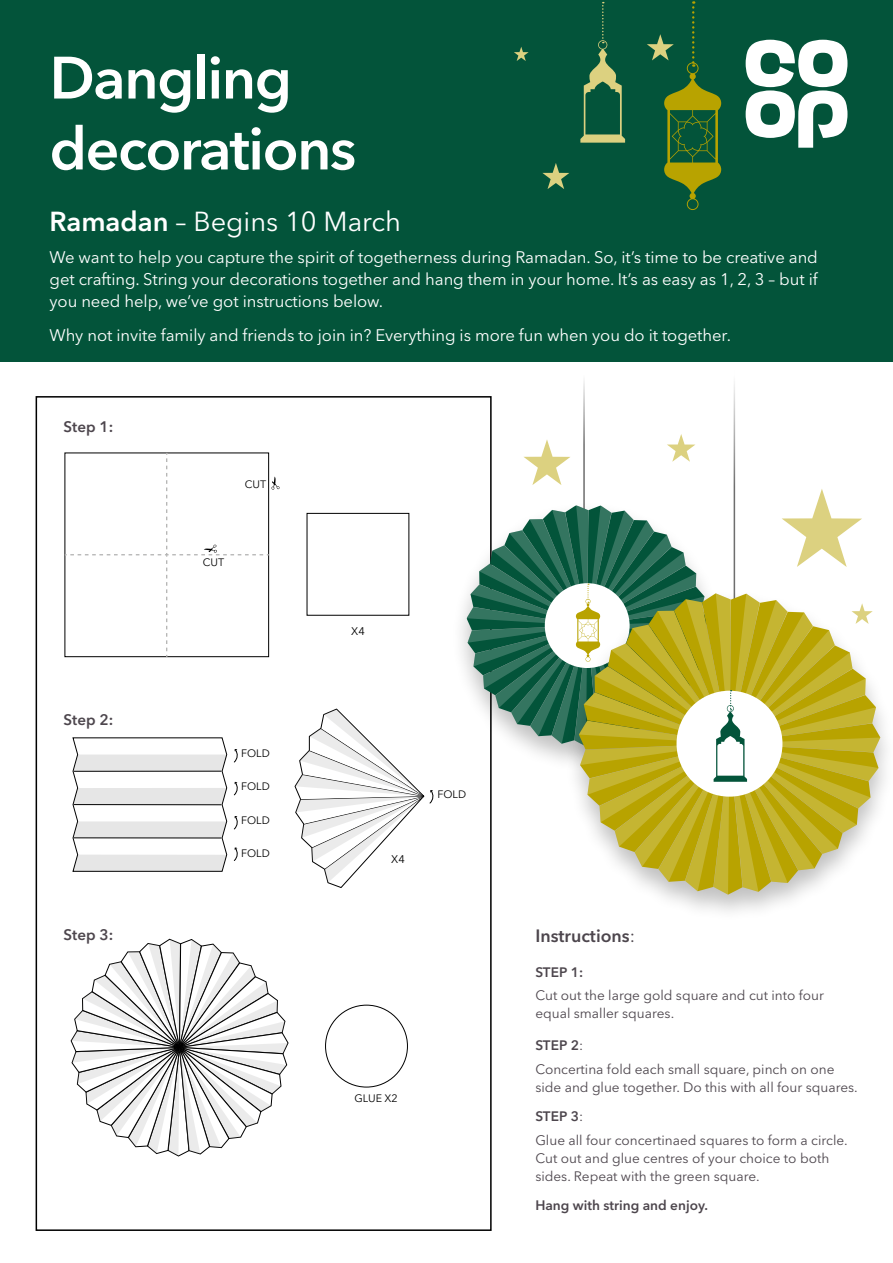
<style>
.page{position:relative;width:893px;height:1263px;background:#fff}
.page>*{position:absolute;margin:0;border:0;box-sizing:border-box;transform-origin:0 0}
.t1{font:600 59.1px/70.9px "Avenir Next LT Pro";letter-spacing:-.025em;color:#fff}
.t2{font:27.3px "Avenir Next LT Pro";color:#fff}
.t3{font:600 17.7px "Avenir Next LT Pro";color:#4d464d}
.t4{font:16.65px/21.9px "Avenir Next LT Pro";letter-spacing:-.005em;color:#fff;text-align:justify}
.t5{font:600 15.15px "Avenir Next LT Pro";color:#4d464d}
.t6{font:13.65px/18.1px "Avenir Next LT Pro";color:#4d464d}
.t7{font:600 13.65px "Avenir Next LT Pro";color:#4d464d}
.t8{font:10.95px "Avenir Next LT Pro";color:#000}
.t9{font:10.65px "Avenir Next LT Pro";color:#000}
.s1{font-weight:600}
.s2{font-weight:400}
</style>
<div class="page">
<div style="left:0;top:0;width:893px;height:361px;background:#03543a"></div>
<svg style="left:647px;top:1px;width:74px;height:209px"></svg>
<svg style="left:580px;top:2px;width:45px;height:141px"></svg>
<svg style="left:542px;top:163px;width:27px;height:26px"></svg>
<svg style="left:65px;top:453px;width:214px;height:204px"></svg>
<svg style="left:70px;top:938px;width:219px;height:219px"></svg>
<svg style="left:72px;top:737px;width:166px;height:135px"></svg>
<svg style="left:294px;top:708px;width:140px;height:180px"></svg>
<div style="left:325px;top:1005px;width:83px;height:82px;border:1px solid #000;border-radius:50%"></div>
<hr style="left:583px;top:375px;width:2px;height:198px;background:#6e6e6e">
<hr style="left:734px;top:370px;width:1px;height:292px;background:#6e6e6e">
<div style="left:562px;top:588px;width:331px;height:335px;background:#000;opacity:.25"></div>
<svg style="left:467px;top:434px;width:413px;height:461px"></svg>
<svg style="left:514px;top:47px;width:15px;height:14px"></svg>
<svg style="left:746px;top:40px;width:101px;height:108px"></svg>
<h1 class="t1" style="left:50px;top:42px;width:308px">Dangling decorations</h1>
<h2 class="t2" style="left:50px;top:205px;width:353px"><span class="s1">Ramadan</span> – Begins 10 March</h2>
<p class="t4" style="left:50px;top:246px;width:770px">We want to help you capture the spirit of togetherness during Ramadan. So, it’s time to be creative and get crafting. String your decorations together and hang them in your home. It’s as easy as 1, 2, 3 – but if you need help, we’ve got instructions below.</p>
<p class="t4" style="left:50px;top:324px;width:683px">Why not invite family and friends to join in? Everything is more fun when you do it together.</p>
<p class="t5" style="left:64px;top:418px;width:51px">Step 1:</p>
<p class="t5" style="left:64px;top:710px;width:51px">Step 2:</p>
<p class="t9" style="left:245px;top:478px;width:23px">CUT</p>
<p class="t9" style="left:203px;top:556px;width:23px">CUT</p>
<p class="t9" style="left:241px;top:747px;width:30px">FOLD</p>
<p class="t9" style="left:241px;top:780px;width:30px">FOLD</p>
<p class="t9" style="left:241px;top:814px;width:30px">FOLD</p>
<p class="t9" style="left:241px;top:846px;width:30px">FOLD</p>
<p class="t8" style="left:351px;top:624px;width:15px">X4</p>
<p class="t8" style="left:391px;top:852px;width:15px">X4</p>
<p class="t9" style="left:437px;top:788px;width:30px">FOLD</p>
<p class="t5" style="left:64px;top:925px;width:51px">Step 3:</p>
<p class="t3" style="left:535px;top:925px;width:101px">Instructions<span class="s2">:</span></p>
<p class="t7" style="left:535px;top:963px;width:49px">STEP 1:</p>
<p class="t6" style="left:535px;top:986px;width:290px">Cut out the large gold square and cut into four equal smaller squares.</p>
<p class="t6" style="left:535px;top:1034px;width:301px;line-height:23.7px"><span class="s1">STEP 2</span>:<br>Concertina fold each small square, pinch on one</p>
<p class="t6" style="left:535px;top:1073px;width:324px;line-height:29.1px">side and glue together. Do this with all four squares.<br><span class="s1">STEP 3</span>:</p>
<p class="t6" style="left:535px;top:1131px;width:314px">Glue all four concertinaed squares to form a circle.<br>Cut out and glue centres of your choice to both sides. Repeat with the green square.</p>
<p class="t7" style="left:535px;top:1197px;width:174px">Hang with string and enjoy.</p>
<p class="t9" style="left:355px;top:1092px;width:45px">GLUE X2</p>
</div>
